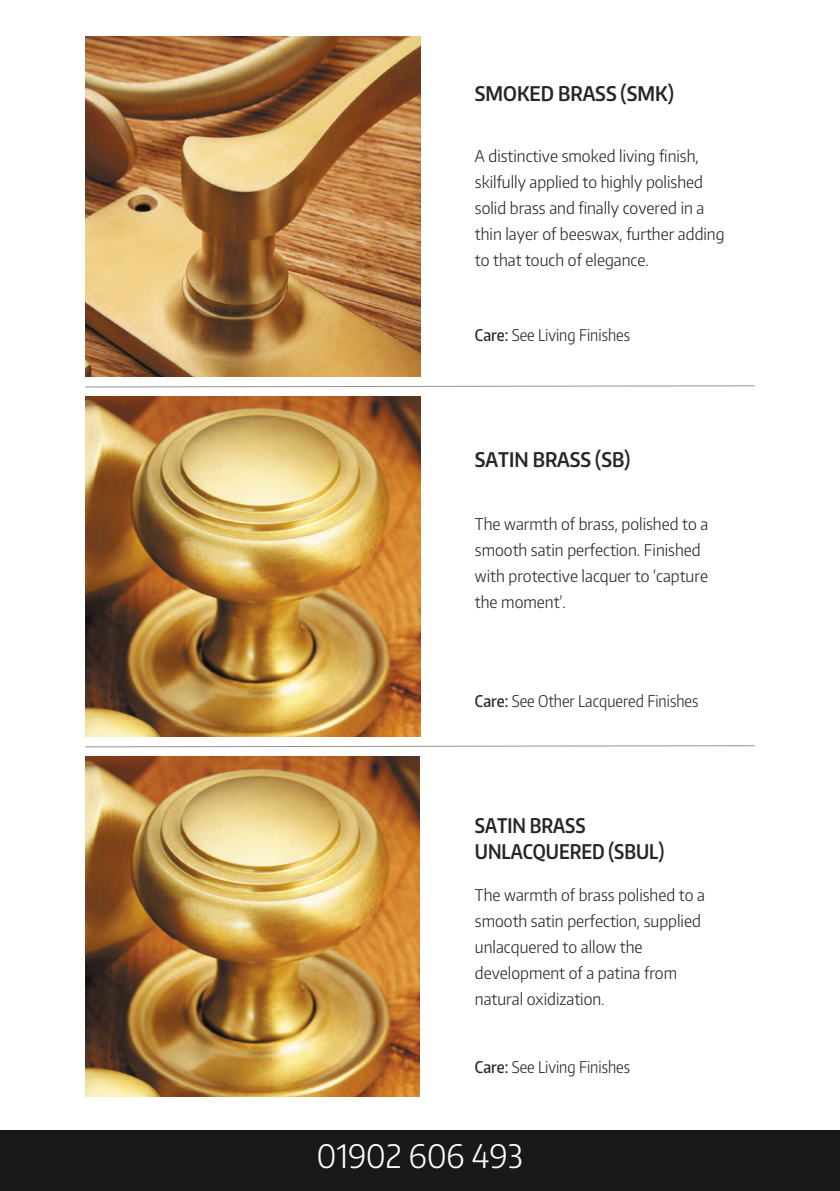
<style>
.page{position:relative;width:840px;height:1191px;background:#fff}
.page>*{position:absolute;margin:0;border:0;box-sizing:border-box;transform-origin:0 0}
.t1{font:300 32px "Encode Sans Narrow";color:#fff}
.t2{font:600 20px "Encode Sans Condensed";color:#272627}
.t3{font:600 20px/26px "Encode Sans Condensed";color:#272627;scale:.95 1}
.t4{font:300 16px/26px "Encode Sans Narrow";color:#272627}
.t5{font:300 16px "Encode Sans Condensed";color:#272627}
.s1{font-weight:500}
</style>
<div class="page">
<img style="left:85px;top:36px;width:335px;height:341px">
<img style="left:85px;top:396px;width:335px;height:341px">
<img style="left:85px;top:756px;width:335px;height:341px">
<svg style="left:85px;top:385px;width:670px;height:3px"></svg>
<svg style="left:85px;top:745px;width:670px;height:3px"></svg>
<div style="left:0;top:1130px;width:839px;height:61px;background:#1b1819"></div>
<p class="t2" style="left:474px;top:80px;width:200px">SMOKED BRASS (SMK)</p>
<p class="t4" style="left:474px;top:143px;width:251px">A distinctive smoked living finish, skilfully applied to highly polished solid brass and finally covered in a thin layer of beeswax, further adding to that touch of elegance.</p>
<p class="t5" style="left:474px;top:324px;width:156px"><span class="s1">Care:</span> See Living Finishes</p>
<p class="t2" style="left:474px;top:446px;width:157px">SATIN BRASS (SB)</p>
<p class="t4" style="left:474px;top:511px;width:235px">The warmth of brass, polished to a smooth satin perfection. Finished with protective lacquer to ‘capture the moment’.</p>
<p class="t5" style="left:474px;top:690px;width:225px"><span class="s1">Care:</span> See Other Lacquered Finishes</p>
<p class="t3" style="left:474px;top:812px;width:200px">SATIN BRASS<br>UNLACQUERED (SBUL)</p>
<p class="t4" style="left:474px;top:882px;width:231px">The warmth of brass polished to a smooth satin perfection, supplied unlacquered to allow the development of a patina from natural oxidization.</p>
<p class="t5" style="left:474px;top:1056px;width:156px"><span class="s1">Care:</span> See Living Finishes</p>
<h1 class="t1" style="left:317px;top:1134px;width:207px">01902 606 493</h1>
</div>
